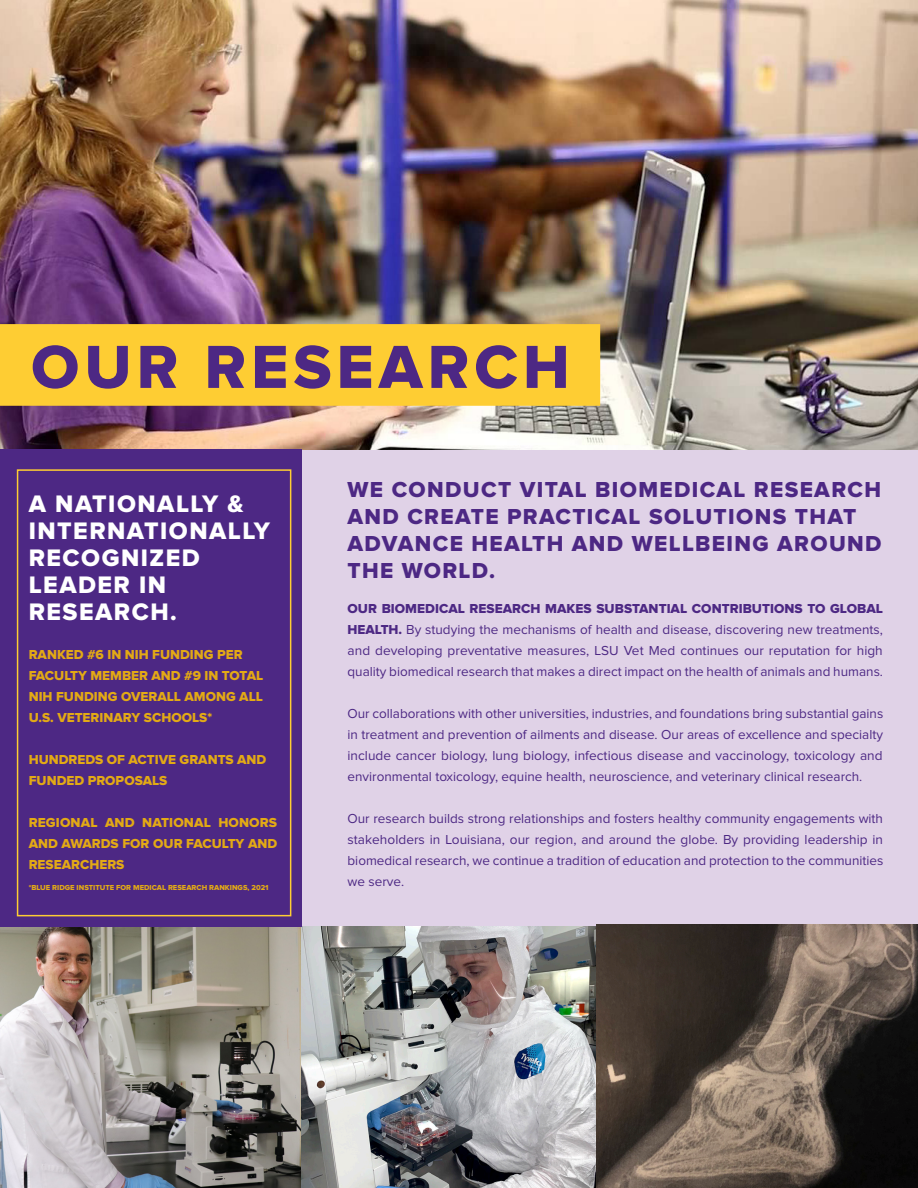
<style>
.page{position:relative;width:918px;height:1188px;background:#fff}
.page>*{position:absolute;margin:0;border:0;box-sizing:border-box;transform-origin:0 0}
.t1{font:63px "Proxima Nova Extrabld";letter-spacing:.08em;color:#4d2884}
.t2{font:24.75px/27px "Proxima Nova Extrabld";letter-spacing:.06em;color:#fff}
.t3{font:22.5px/27px "Proxima Nova Extrabld";letter-spacing:.06em;color:#4d2884}
.t4{font:13.5px/21px "Proxima Nova";color:#4d2884;text-align:justify}
.t5{font:13.5px/21px "Proxima Nova Extrabld";color:#e3aa15}
.t6{font:7.5px "Proxima Nova Extrabld";color:#e3aa15}
.s1{font-family:"Proxima Nova Extrabld"}
</style>
<div class="page">
<div style="left:0;top:449px;width:918px;height:565px;background:#e0d2e7"></div>
<img style="left:0;top:0;width:918px;height:449px">
<img style="left:0;top:925px;width:918px;height:263px">
<div style="left:0;top:324px;width:600px;height:82px;background:#fecd33"></div>
<div style="left:0;top:449px;width:302px;height:478px;background:#4d2884"></div>
<div style="left:17px;top:469px;width:274px;height:447px;border:2px solid #fecd33"></div>
<p class="t1" style="left:31px;top:331px;width:540px">OUR RESEARCH</p>
<p class="t2" style="left:29px;top:491px;width:216px">A NATIONALLY &amp;</p>
<p class="t2" style="left:29px;top:518px;width:243px">INTERNATIONALLY<br>RECOGNIZED</p>
<p class="t2" style="left:29px;top:572px;width:139px">LEADER IN</p>
<p class="t2" style="left:29px;top:599px;width:150px">RESEARCH.</p>
<p class="t5" style="left:29px;top:644px;width:236px">RANKED #6 IN NIH FUNDING PER<br>FACULTY MEMBER AND #9 IN TOTAL<br>NIH FUNDING OVERALL AMONG ALL<br>U.S. VETERINARY SCHOOLS*</p>
<p class="t5" style="left:29px;top:749px;width:239px">HUNDREDS OF ACTIVE GRANTS AND<br>FUNDED PROPOSALS</p>
<p class="t5" style="left:29px;top:812px;width:250px;text-align:justify">REGIONAL AND NATIONAL HONORS AND AWARDS FOR OUR FACULTY AND RESEARCHERS</p>
<p class="t6" style="left:29px;top:883px;width:241px">*BLUE RIDGE INSTITUTE FOR MEDICAL RESEARCH RANKINGS, 2021</p>
<p class="t3" style="left:348px;top:477px;width:536px">WE CONDUCT VITAL BIOMEDICAL RESEARCH<br>AND CREATE PRACTICAL SOLUTIONS THAT<br>ADVANCE HEALTH AND WELLBEING AROUND<br>THE WORLD.</p>
<p class="t4" style="left:348px;top:598px;width:537px"><span class="s1">OUR BIOMEDICAL RESEARCH MAKES SUBSTANTIAL CONTRIBUTIONS TO GLOBAL HEALTH.</span> By studying the mechanisms of health and disease, discovering new treatments, and developing preventative measures, LSU Vet Med continues our reputation for high quality biomedical research that makes a direct impact on the health of animals and humans.</p>
<p class="t4" style="left:348px;top:703px;width:537px">Our collaborations with other universities, industries, and foundations bring substantial gains in treatment and prevention of ailments and disease. Our areas of excellence and specialty include cancer biology, lung biology, infectious disease and vaccinology, toxicology and environmental toxicology, equine health, neuroscience, and veterinary clinical research.</p>
<p class="t4" style="left:348px;top:808px;width:537px">Our research builds strong relationships and fosters healthy community engagements with stakeholders in Louisiana, our region, and around the globe. By providing leadership in biomedical research, we continue a tradition of education and protection to the communities we serve.</p>
</div>
